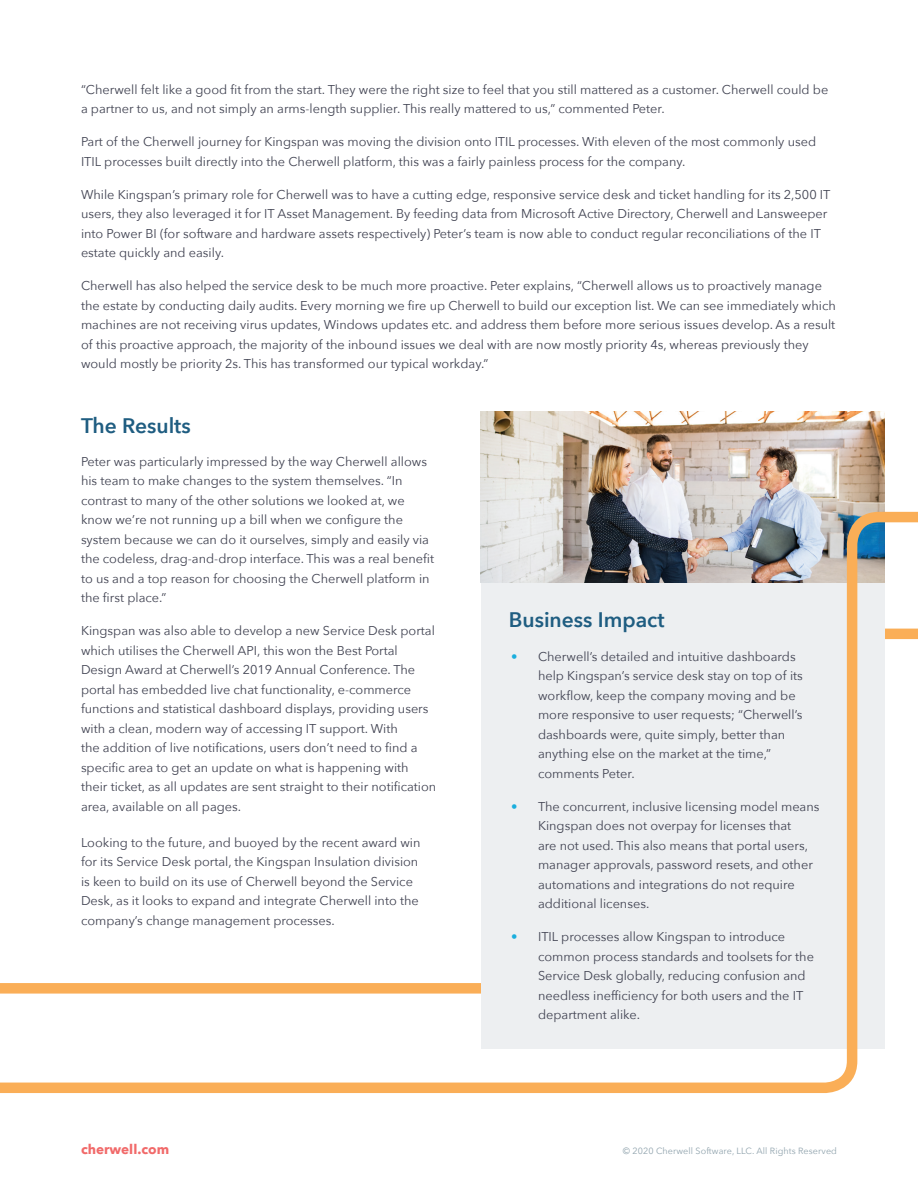
<style>
.page{position:relative;width:918px;height:1188px;background:#fff}
.page>*{position:absolute;margin:0;border:0;box-sizing:border-box;transform-origin:0 0}
.t1{font:600 21px "Avenir Next";color:#1f5d81}
.t2{font:700 13.5px "Avenir Next";color:#f16a6a}
.t3{font:12.75px/19.5px "Avenir Next";color:#404251}
.t4{font:9px "Avenir Next";letter-spacing:.01em;color:#90a3ad}
.s1{color:#1aaedd}
</style>
<div class="page">
<img style="left:481px;top:411px;width:404px;height:96px">
<svg style="left:0;top:507px;width:918px;height:586px"></svg>
<p class="t3" style="left:81px;top:79px;width:749px">“Cherwell felt like a good fit from the start. They were the right size to feel that you still mattered as a customer. Cherwell could be a partner to us, and not simply an arms-length supplier. This really mattered to us,” commented Peter.</p>
<p class="t3" style="left:81px;top:132px;width:737px">Part of the Cherwell journey for Kingspan was moving the division onto ITIL processes. With eleven of the most commonly used<br>ITIL processes built directly into the Cherwell platform, this was a fairly painless process for the company.</p>
<p class="t3" style="left:81px;top:184px;width:751px">While Kingspan’s primary role for Cherwell was to have a cutting edge, responsive service desk and ticket handling for its 2,500 IT users, they also leveraged it for IT Asset Management. By feeding data from Microsoft Active Directory, Cherwell and Lansweeper into Power BI (for software and hardware assets respectively) Peter’s team is now able to conduct regular reconciliations of the IT estate quickly and easily.</p>
<p class="t3" style="left:81px;top:275px;width:756px">Cherwell has also helped the service desk to be much more proactive. Peter explains, “Cherwell allows us to proactively manage the estate by conducting daily audits. Every morning we fire up Cherwell to build our exception list. We can see immediately which machines are not receiving virus updates, Windows updates etc. and address them before more serious issues develop. As a result of this proactive approach, the majority of the inbound issues we deal with are now mostly priority 4s, whereas previously they would mostly be priority 2s. This has transformed our typical workday.”</p>
<h1 class="t1" style="left:81px;top:407px;width:111px">The Results</h1>
<p class="t3" style="left:81px;top:451px;width:355px">Peter was particularly impressed by the way Cherwell allows his team to make changes to the system themselves. “In contrast to many of the other solutions we looked at, we know we’re not running up a bill when we configure the system because we can do it ourselves, simply and easily via the codeless, drag-and-drop interface. This was a real benefit to us and a top reason for choosing the Cherwell platform in the first place.”</p>
<p class="t3" style="left:81px;top:620px;width:357px">Kingspan was also able to develop a new Service Desk portal which utilises the Cherwell API, this won the Best Portal Design Award at Cherwell’s 2019 Annual Conference. The portal has embedded live chat functionality, e-commerce functions and statistical dashboard displays, providing users with a clean, modern way of accessing IT support. With<br>the addition of live notifications, users don’t need to find a specific area to get an update on what is happening with their ticket, as all updates are sent straight to their notification area, available on all pages.</p>
<p class="t3" style="left:81px;top:832px;width:341px">Looking to the future, and buoyed by the recent award win for its Service Desk portal, the Kingspan Insulation division is keen to build on its use of Cherwell beyond the Service Desk, as it looks to expand and integrate Cherwell into the company’s change management processes.</p>
<h1 class="t1" style="left:509px;top:602px;width:157px">Business Impact</h1>
<p class="t3" style="left:538px;top:646px;width:266px;text-indent:-27px"><span class="s1">•</span> Cherwell’s detailed and intuitive dashboards help Kingspan’s service desk stay on top of its workflow, keep the company moving and be more responsive to user requests; “Cherwell’s dashboards were, quite simply, better than anything else on the market at the time,” comments Peter.</p>
<p class="t3" style="left:538px;top:796px;width:283px;text-indent:-27px"><span class="s1">•</span> The concurrent, inclusive licensing model means Kingspan does not overpay for licenses that<br>are not used. This also means that portal users, manager approvals, password resets, and other automations and integrations do not require additional licenses.</p>
<p class="t3" style="left:538px;top:926px;width:277px;text-indent:-27px"><span class="s1">•</span> ITIL processes allow Kingspan to introduce common process standards and toolsets for the Service Desk globally, reducing confusion and needless inefficiency for both users and the IT department alike.</p>
<p class="t2" style="left:81px;top:1138px;width:90px">cherwell.com</p>
<p class="t4" style="left:623px;top:1143px;width:216px">© 2020 Cherwell Software, LLC. All Rights Reserved</p>
</div>
